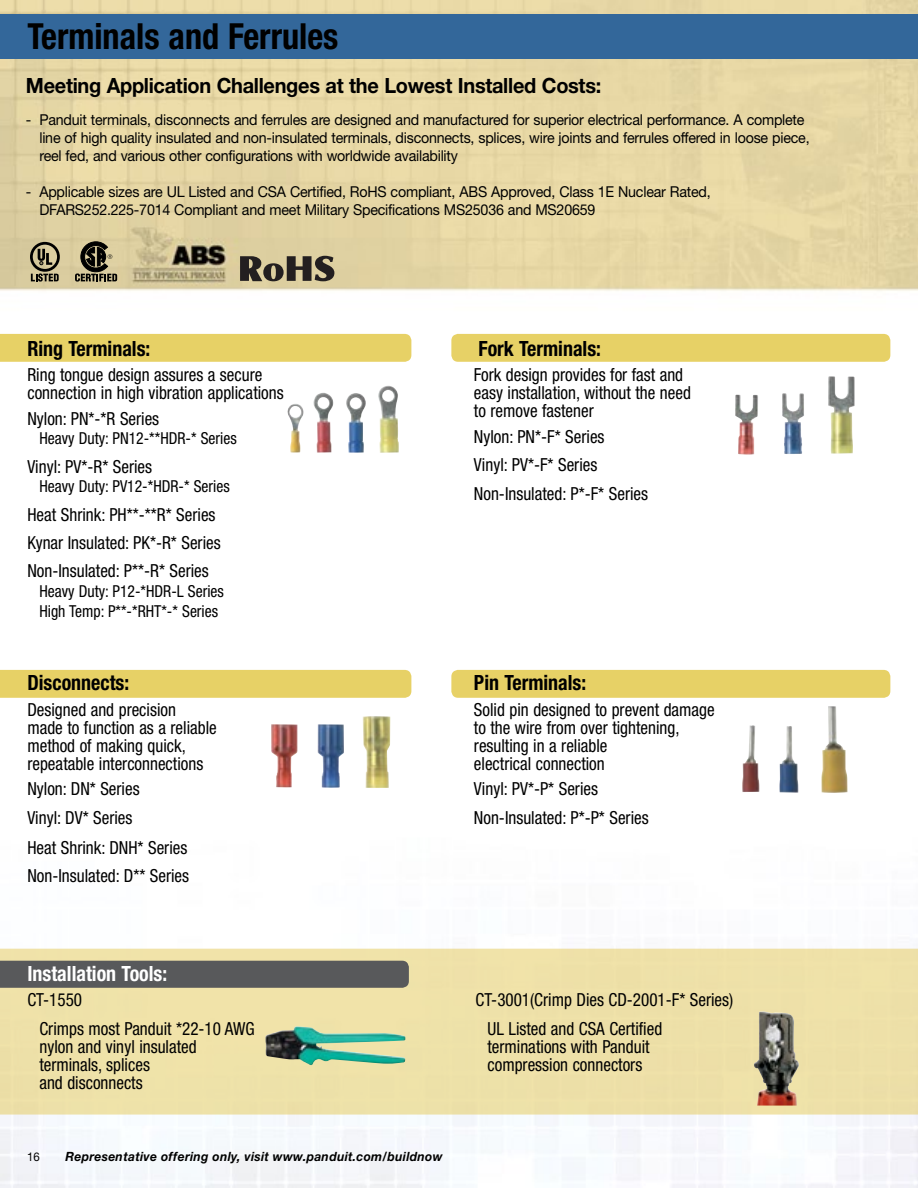
<style>
.page{position:relative;width:918px;height:1188px;background:#fff}
.page>*{position:absolute;margin:0;border:0;box-sizing:border-box;transform-origin:0 0}
.t1{font:700 condensed 36px "Helvetica Neue LT Std";color:#000;scale:.95 1}
.t2{font:700 21px "Helvetica Neue LT Std";letter-spacing:-.015em;color:#000;scale:.95 1}
.t3{font:700 condensed 21px "Helvetica Neue LT Std";color:#000;scale:.95 1}
.t4{font:700 condensed 21px "Helvetica Neue LT Std";color:#fff;scale:.95 1}
.t5{font:condensed 18px/18px "Helvetica Neue LT Std";color:#000;scale:.95 1}
.t6{font:condensed 16.5px/19.5px "Helvetica Neue LT Std";color:#000;scale:.95 1}
.t7{font:15px/18px "Helvetica Neue LT Std";letter-spacing:-.015em;color:#000;scale:.95 1}
.t8{font:italic 700 12.75px "Helvetica Neue LT Std";letter-spacing:.025em;color:#000;scale:.95 1}
.t9{font:12px "Helvetica Neue LT Std";color:#000;scale:.95 1}
</style>
<div class="page">
<img style="left:0;top:0;width:918px;height:1188px">
<div style="left:0;top:14px;width:918px;height:45px;background:#33679a"></div>
<div style="left:0;top:949px;width:918px;height:166px;background:#eee1a9"></div>
<img style="left:754px;top:1012px;width:45px;height:94px">
<div style="left:0;top:961px;width:409px;height:27px;background:#58595b"></div>
<div style="left:0;top:334px;width:411px;height:28px;background:#e7d166"></div>
<div style="left:451px;top:334px;width:439px;height:28px;background:#e7d166;border-radius:7px"></div>
<div style="left:0;top:670px;width:411px;height:28px;background:#e7d166"></div>
<div style="left:451px;top:670px;width:439px;height:28px;background:#e7d166;border-radius:7px"></div>
<img style="left:742px;top:706px;width:106px;height:87px">
<img style="left:735px;top:376px;width:120px;height:79px">
<img style="left:271px;top:716px;width:119px;height:72px">
<img style="left:287px;top:386px;width:112px;height:67px">
<img style="left:265px;top:1026px;width:141px;height:39px">
<svg style="left:30px;top:242px;width:30px;height:40px"></svg>
<svg style="left:75px;top:242px;width:42px;height:40px;background:#766f56"></svg>
<svg style="left:240px;top:256px;width:94px;height:25px;background:#6a6251"></svg>
<h1 class="t1" style="left:27px;top:15px;width:329px">Terminals and Ferrules</h1>
<p class="t2" style="left:26px;top:73px;width:607px">Meeting Application Challenges at the Lowest Installed Costs:</p>
<p class="t7" style="left:39px;top:110px;width:812px;text-indent:-13px">- Panduit terminals, disconnects and ferrules are designed and manufactured for superior electrical performance. A complete line of high quality insulated and non-insulated terminals, disconnects, splices, wire joints and ferrules offered in loose piece, reel fed, and various other configurations with worldwide availability</p>
<p class="t7" style="left:39px;top:182px;width:708px;text-indent:-13px">- Applicable sizes are UL Listed and CSA Certified, RoHS compliant, ABS Approved, Class 1E Nuclear Rated,<br>DFARS252.225-7014 Compliant and meet Military Specifications MS25036 and MS20659</p>
<p class="t3" style="left:27px;top:335px;width:131px">Ring Terminals:</p>
<p class="t5" style="left:27px;top:366px;width:271px">Ring tongue design assures a secure connection in high vibration applications</p>
<p class="t5" style="left:27px;top:409px;width:140px">Nylon: PN*-*R Series</p>
<p class="t6" style="left:39px;top:428px;width:209px">Heavy Duty: PN12-**HDR-* Series</p>
<p class="t5" style="left:27px;top:457px;width:133px">Vinyl: PV*-R* Series</p>
<p class="t6" style="left:39px;top:476px;width:202px">Heavy Duty: PV12-*HDR-* Series</p>
<p class="t5" style="left:27px;top:500px;width:205px;line-height:28.5px">Heat Shrink: PH**-**R* Series<br>Kynar Insulated: PK*-R* Series<br>Non-Insulated: P**-R* Series</p>
<p class="t6" style="left:39px;top:581px;width:196px">Heavy Duty: P12-*HDR-L Series<br>High Temp: P**-*RHT*-* Series</p>
<p class="t3" style="left:27px;top:670px;width:109px">Disconnects:</p>
<p class="t5" style="left:27px;top:700px;width:201px">Designed and precision<br>made to function as a reliable method of making quick, repeatable interconnections</p>
<p class="t5" style="left:27px;top:774px;width:172px;line-height:29px">Nylon: DN* Series<br>Vinyl: DV* Series<br>Heat Shrink: DNH* Series<br>Non-Insulated: D** Series</p>
<p class="t3" style="left:478px;top:335px;width:131px">Fork Terminals:</p>
<p class="t5" style="left:474px;top:366px;width:230px">Fork design provides for fast and easy installation, without the need to remove fastener</p>
<p class="t5" style="left:474px;top:422px;width:185px;line-height:28.5px">Nylon: PN*-F* Series<br>Vinyl: PV*-F* Series<br>Non-Insulated: P*-F* Series</p>
<p class="t3" style="left:474px;top:670px;width:120px">Pin Terminals:</p>
<p class="t5" style="left:474px;top:700px;width:255px">Solid pin designed to prevent damage to the wire from over tightening, resulting in a reliable<br>electrical connection</p>
<p class="t5" style="left:474px;top:775px;width:185px;line-height:28.5px">Vinyl: PV*-P* Series<br>Non-Insulated: P*-P* Series</p>
<p class="t4" style="left:27px;top:961px;width:149px">Installation Tools:</p>
<p class="t5" style="left:39px;top:986px;width:228px;line-height:28.5px;text-indent:-12px">CT-1550<br>Crimps most Panduit *22-10 AWG</p>
<p class="t5" style="left:39px;top:1038px;width:167px">nylon and vinyl insulated terminals, splices<br>and disconnects</p>
<p class="t9" style="left:27px;top:1149px;width:15px">16</p>
<p class="t8" style="left:66px;top:1149px;width:398px">Representative offering only, visit www.panduit.com/buildnow</p>
<p class="t5" style="left:487px;top:986px;width:260px;line-height:28.5px;text-indent:-12px">CT-3001(Crimp Dies CD-2001-F* Series)<br>UL Listed and CSA Certified</p>
<p class="t5" style="left:487px;top:1038px;width:172px">terminations with Panduit compression connectors</p>
</div>
